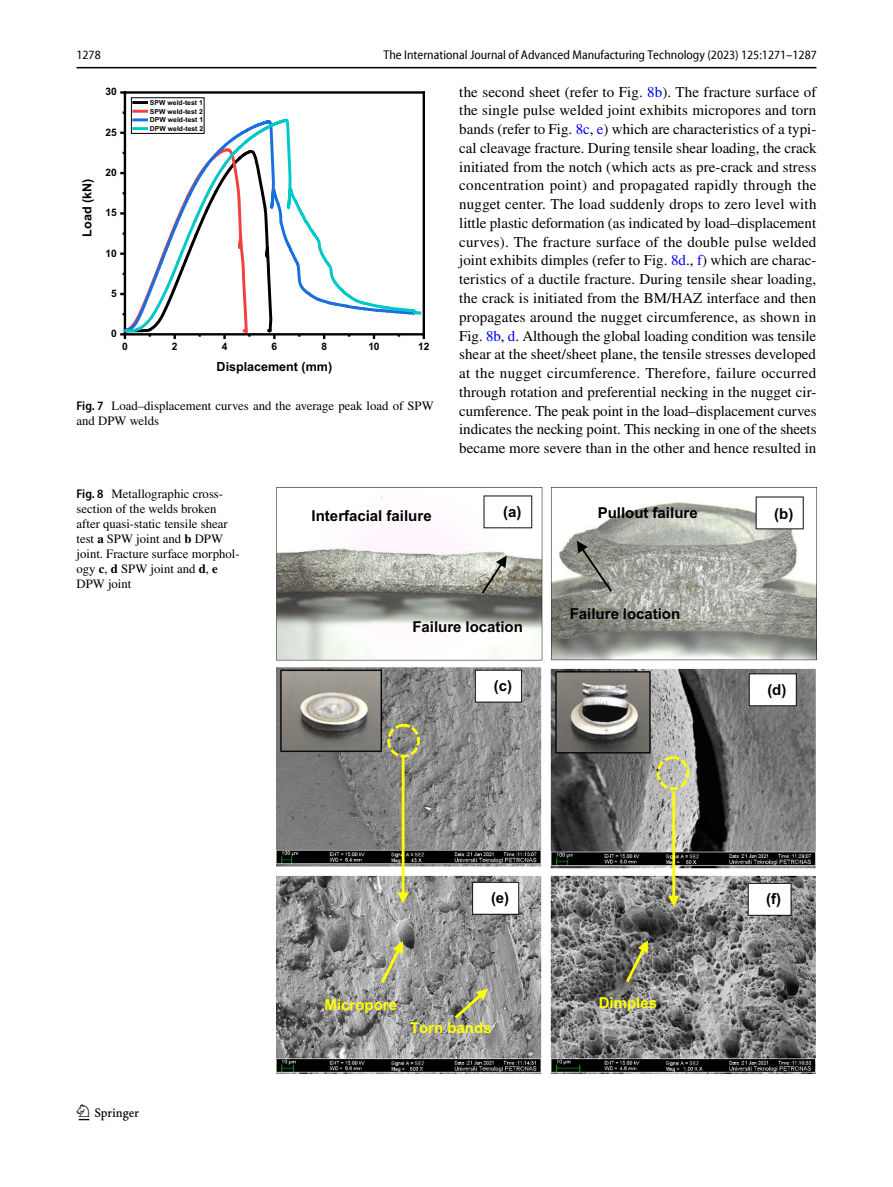
<style>
.page{position:relative;width:893px;height:1187px;background:#fff}
.page>*{position:absolute;margin:0;border:0;box-sizing:border-box;transform-origin:0 0}
.t1{font:22.5px "Springnew Regular 2";color:#000}
.t2{font:15px/18.8px "STIX";letter-spacing:.005em;color:#000;text-align:justify}
.t3{font:15px "Arial Bold MT8";color:#000}
.t4{font:15px "Arial Bold MT8";color:#ff0}
.t5{font:12.75px/15px "STIX";color:#000}
.t6{font:semi-condensed 12.75px "Myriad Pro Unic";color:#000}
.t7{font:12.6px "Arial Bold MT7";color:#000}
.t8{font:10.2px "Arial Bold MT7";color:#000}
.t9{font:6.9px/8.7px "Arial Bold MT7";color:#000;text-align:justify}
.s1{font-family:"Myriad Pro";font-weight:600;font-stretch:semi-condensed}
.s2{font-weight:700}
.s3{color:#00f}
</style>
<div class="page">
<hr style="left:77px;top:67px;width:739px;height:1px;background:#000">
<hr style="left:125px;top:333px;width:299px;height:2px;background:#000">
<hr style="left:125px;top:91px;width:299px;height:3px;background:#000">
<hr style="left:124px;top:92px;width:2px;height:242px;background:#000">
<svg style="left:120px;top:91px;width:5px;height:3px"></svg>
<hr style="left:423px;top:92px;width:2px;height:242px;background:#000">
<svg style="left:120px;top:142px;width:156px;height:197px"></svg>
<svg style="left:125px;top:111px;width:298px;height:223px"></svg>
<div style="left:131px;top:97px;width:73px;height:37px;background:#fff;border:1px solid #000"></div>
<hr style="left:132px;top:101px;width:16px;height:3px;background:#000">
<hr style="left:132px;top:110px;width:16px;height:3px;background:#f14040">
<hr style="left:132px;top:118px;width:16px;height:3px;background:#1a6fdf">
<hr style="left:132px;top:127px;width:16px;height:3px;background:#00c8c8">
<img style="left:276px;top:488px;width:540px;height:585px">
<div style="left:387px;top:723px;width:33px;height:34px;border:3px dashed #ff0;border-radius:50%"></div>
<svg style="left:397px;top:755px;width:12px;height:148px;background:#a8a866"></svg>
<svg style="left:381px;top:941px;width:22px;height:41px"></svg>
<svg style="left:455px;top:988px;width:33px;height:30px"></svg>
<svg style="left:626px;top:940px;width:22px;height:42px"></svg>
<div style="left:657px;top:756px;width:32px;height:34px;border:3px dashed #ff0;border-radius:50%"></div>
<svg style="left:668px;top:791px;width:11px;height:115px"></svg>
<svg style="left:482px;top:555px;width:25px;height:38px"></svg>
<svg style="left:577px;top:541px;width:35px;height:50px;background:#84857d"></svg>
<p class="t6" style="left:77px;top:50px;width:26px">1278</p>
<p class="t6" style="left:384px;top:50px;width:435px">The International Journal of Advanced Manufacturing Technology (2023) 125:1271–1287</p>
<p class="t8" style="left:106px;top:85px;width:13px">30</p>
<p class="t8" style="left:106px;top:125px;width:13px">25</p>
<p class="t7" style="left:78px;top:236px;width:59px;rotate:-90deg">L o da Nk ( )</p>
<p class="t8" style="left:106px;top:165px;width:13px">20</p>
<p class="t8" style="left:106px;top:206px;width:13px">15</p>
<p class="t8" style="left:106px;top:246px;width:13px">10</p>
<p class="t9" style="left:150px;top:98px;width:55px">SPW weld-test 1<br>SPW weld-test 2<br>DPW weld-test 1<br>DPW weld-test 2</p>
<p class="t8" style="left:111px;top:286px;width:7px">5</p>
<p class="t8" style="left:111px;top:326px;width:7px">0</p>
<p class="t8" style="left:122px;top:339px;width:7px">0</p>
<p class="t8" style="left:172px;top:339px;width:7px">2</p>
<p class="t8" style="left:222px;top:339px;width:7px">4</p>
<p class="t8" style="left:272px;top:339px;width:7px">6</p>
<p class="t8" style="left:321px;top:339px;width:7px">8</p>
<p class="t8" style="left:368px;top:339px;width:13px">10</p>
<p class="t8" style="left:418px;top:339px;width:13px">12</p>
<p class="t7" style="left:217px;top:357px;width:117px">Displacement (mm)</p>
<p class="t5" style="left:77px;top:399px;width:359px"><span class="s1">Fig. 7</span> Load–displacement curves and the average peak load of SPW and DPW welds</p>
<p class="t5" style="left:77px;top:486px;width:165px"><span class="s1">Fig. 8</span> Metallographic cross&shy;section of the welds broken after quasi-static tensile shear test <span class="s2">a</span> SPW joint and <span class="s2">b</span> DPW joint. Fracture surface morphol&shy;ogy <span class="s2">c</span>, <span class="s2">d</span> SPW joint and <span class="s2">d</span>, <span class="s2">e<br></span>DPW joint</p>
<p class="t3" style="left:312px;top:505px;width:122px">Interfacial failure</p>
<p class="t2" style="left:459px;top:83px;width:359px">the second sheet (refer to Fig. <span class="s3">8b</span>). The fracture surface of the single pulse welded joint exhibits micropores and torn bands (refer to Fig. <span class="s3">8c</span>, <span class="s3">e</span>) which are characteristics of a typi&shy;cal cleavage fracture. During tensile shear loading, the crack initiated from the notch (which acts as pre-crack and stress concentration point) and propagated rapidly through the nugget center. The load suddenly drops to zero level with little plastic deformation (as indicated by load–displacement curves). The fracture surface of the double pulse welded joint exhibits dimples (refer to Fig. <span class="s3">8d</span>., <span class="s3">f</span>) which are charac&shy;teristics of a ductile fracture. During tensile shear loading, the crack is initiated from the BM/HAZ interface and then propagates around the nugget circumference, as shown in Fig. <span class="s3">8b</span>, <span class="s3">d</span>. Although the global loading condition was tensile shear at the sheet/sheet plane, the tensile stresses developed at the nugget circumference. Therefore, failure occurred through rotation and preferential necking in the nugget cir&shy;cumference. The peak point in the load–displacement curves indicates the necking point. This necking in one of the sheets became more severe than in the other and hence resulted in</p>
<p class="t3" style="left:503px;top:501px;width:20px">(a)</p>
<p class="t3" style="left:774px;top:502px;width:21px">(b)</p>
<p class="t3" style="left:598px;top:502px;width:101px">Pullout failure</p>
<p class="t3" style="left:570px;top:603px;width:112px">Failure location</p>
<p class="t3" style="left:412px;top:616px;width:112px">Failure location</p>
<p class="t3" style="left:494px;top:675px;width:20px">(c)</p>
<p class="t3" style="left:767px;top:679px;width:21px">(d)</p>
<h1 class="t1" style="left:79px;top:1104px;width:62px">1 3</h1>
<p class="t3" style="left:491px;top:886px;width:20px">(e)</p>
<p class="t3" style="left:766px;top:887px;width:16px">(f)</p>
<p class="t4" style="left:325px;top:993px;width:74px">Micropore</p>
<p class="t4" style="left:410px;top:1016px;width:83px">Torn bands</p>
<p class="t4" style="left:599px;top:992px;width:60px">Dimples</p>
</div>
